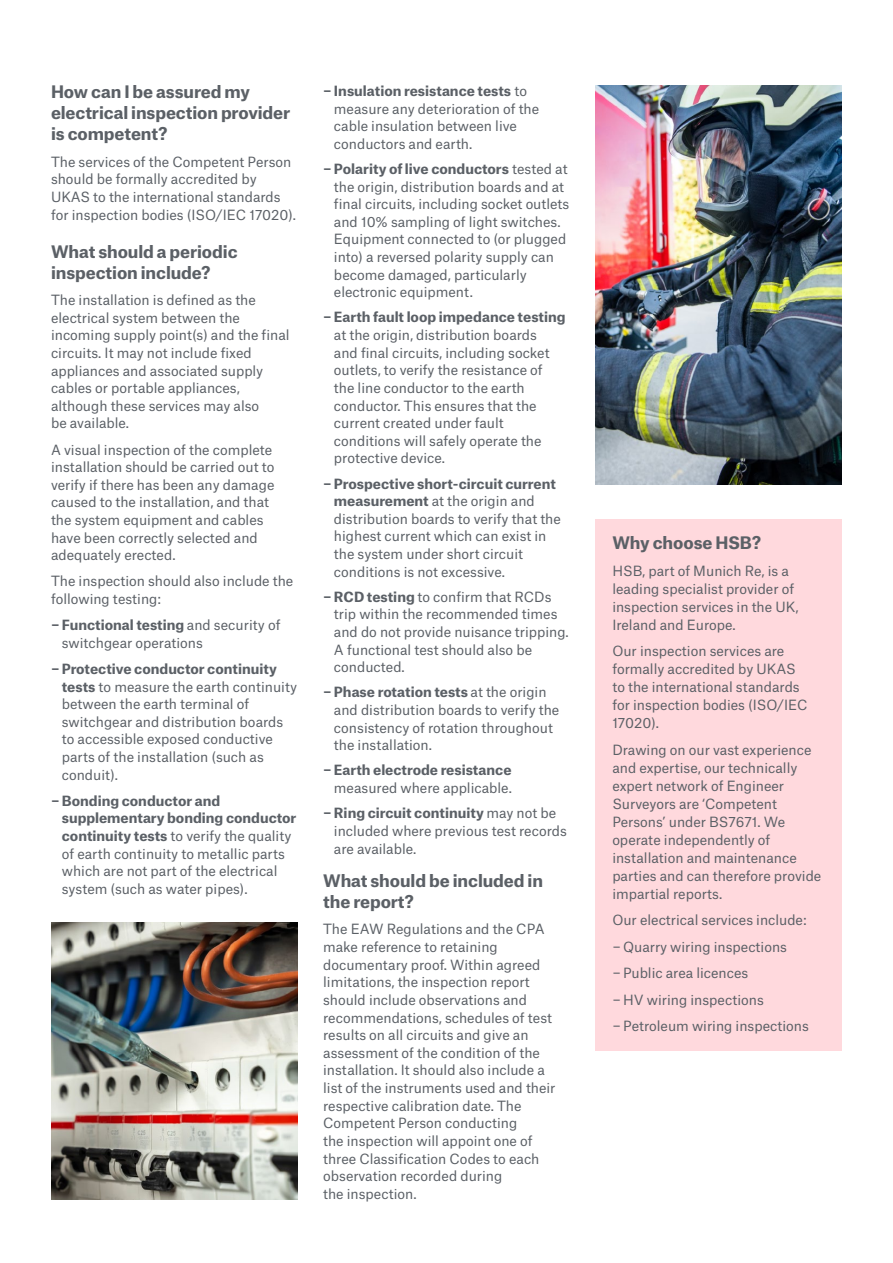
<style>
.page{position:relative;width:893px;height:1263px;background:#fff}
.page>*{position:absolute;margin:0;border:0;box-sizing:border-box;transform-origin:0 0}
.HSB_11pt_Bold{font:700 16.5px/21px "Munich Re";letter-spacing:-.005em;color:#5b6066}
.HSB_9pt_Regular{font:13.5px/17.7px "Munich Re";color:#5b6066}
.t1{font:700 13.5px/17.7px "Munich Re";color:#5b6066;text-align:right}
.s1{font-weight:700}
.s2{font-weight:400}
</style>
<div class="page">
<div style="left:595px;top:519px;width:247px;height:531px;background:#ffd9dd"></div>
<img style="left:595px;top:85px;width:247px;height:400px">
<img style="left:51px;top:923px;width:247px;height:276px">
<p class="HSB_11pt_Bold" style="left:51px;top:80px;width:241px">How can I be assured my electrical inspection provider is competent?</p>
<p class="HSB_9pt_Regular" style="left:51px;top:151px;width:247px">The services of the Competent Person should be formally accredited by UKAS to the international standards for inspection bodies (ISO/IEC 17020).</p>
<p class="HSB_11pt_Bold" style="left:51px;top:239px;width:188px">What should a periodic inspection include?</p>
<p class="HSB_9pt_Regular" style="left:51px;top:290px;width:240px">The installation is defined as the electrical system between the incoming supply point(s) and the final circuits. It may not include fixed appliances and associated supply cables or portable appliances, although these services may also<br>be available.</p>
<p class="HSB_9pt_Regular" style="left:51px;top:439px;width:225px">A visual inspection of the complete installation should be carried out to verify if there has been any damage caused to the installation, and that the system equipment and cables have been correctly selected and adequately erected.</p>
<p class="HSB_9pt_Regular" style="left:51px;top:571px;width:244px">The inspection should also include the following testing:</p>
<p class="HSB_9pt_Regular" style="left:62px;top:615px;width:220px;text-indent:-11px"><span class="s1">− Functional testing</span> and security of switchgear operations</p>
<p class="HSB_9pt_Regular" style="left:62px;top:658px;width:237px;text-indent:-11px"><span class="s1">− Protective conductor continuity tests</span> to measure the earth continuity between the earth terminal of switchgear and distribution boards to accessible exposed conductive parts of the installation (such as conduit).</p>
<p class="HSB_9pt_Regular" style="left:62px;top:790px;width:236px;text-indent:-11px"><span class="s1">− Bonding conductor and supplementary bonding conductor continuity tests</span> to verify the quality of earth continuity to metallic parts which are not part of the electrical system (such as water pipes).</p>
<p class="HSB_9pt_Regular" style="left:334px;top:81px;width:207px;text-indent:-11px"><span class="s1">− Insulation resistance tests</span> to measure any deterioration of the cable insulation between live conductors and earth.</p>
<p class="HSB_9pt_Regular" style="left:334px;top:159px;width:237px;text-indent:-11px"><span class="s1">− Polarity of live conductors</span> tested at the origin, distribution boards and at final circuits, including socket outlets and 10% sampling of light switches.<br>Equipment connected to (or plugged into) a reversed polarity supply can become damaged, particularly electronic equipment.</p>
<p class="HSB_9pt_Regular" style="left:334px;top:307px;width:233px;text-indent:-11px"><span class="s1">− Earth fault loop impedance testing </span>at the origin, distribution boards<br>and final circuits, including socket outlets, to verify the resistance of the line conductor to the earth conductor. This ensures that the current created under fault conditions will safely operate the protective device.</p>
<p class="HSB_9pt_Regular" style="left:334px;top:473px;width:228px;text-indent:-11px"><span class="s1">− Prospective short-circuit current measurement</span> at the origin and distribution boards to verify that the highest current which can exist in the system under short circuit conditions is not excessive.</p>
<p class="HSB_9pt_Regular" style="left:334px;top:586px;width:236px;text-indent:-11px"><span class="s1">− RCD testing</span> to confirm that RCDs trip within the recommended times and do not provide nuisance tripping.<br>A functional test should also be conducted.</p>
<p class="HSB_9pt_Regular" style="left:334px;top:682px;width:227px;text-indent:-11px"><span class="s1">− Phase rotation tests</span> at the origin and distribution boards to verify the consistency of rotation throughout the installation.</p>
<p class="t1" style="left:323px;top:760px;width:190px">− Earth electrode resistance <span class="s2">measured where applicable.</span></p>
<p class="HSB_9pt_Regular" style="left:334px;top:802px;width:234px;text-indent:-11px"><span class="s1">− Ring circuit continuity</span> may not be included where previous test records are available.</p>
<p class="HSB_11pt_Bold" style="left:323px;top:869px;width:221px">What should be included in the report?</p>
<p class="HSB_9pt_Regular" style="left:323px;top:919px;width:234px">The EAW Regulations and the CPA make reference to retaining documentary proof. Within agreed limitations, the inspection report should include observations and recommendations, schedules of test results on all circuits and give an assessment of the condition of the installation. It should also include a list of the instruments used and their respective calibration date. The<br>Competent Person conducting<br>the inspection will appoint one of three Classification Codes to each observation recorded during<br>the inspection.</p>
<p class="HSB_11pt_Bold" style="left:612px;top:531px;width:150px">Why choose HSB?</p>
<p class="HSB_9pt_Regular" style="left:612px;top:560px;width:188px">HSB, part of Munich Re, is a leading specialist provider of inspection services in the UK,<br>Ireland and Europe.</p>
<p class="HSB_9pt_Regular" style="left:612px;top:641px;width:197px">Our inspection services are formally accredited by UKAS to the international standards for inspection bodies (ISO/IEC<br>17020).</p>
<p class="HSB_9pt_Regular" style="left:612px;top:739px;width:210px">Drawing on our vast experience and expertise, our technically expert network of Engineer<br>Surveyors are ‘Competent<br>Persons’ under BS7671. We operate independently of installation and maintenance parties and can therefore provide impartial reports.</p>
<p class="HSB_9pt_Regular" style="left:612px;top:910px;width:196px">Our electrical services include:</p>
<p class="HSB_9pt_Regular" style="left:612px;top:936px;width:176px">− Quarry wiring inspections</p>
<p class="HSB_9pt_Regular" style="left:612px;top:963px;width:137px">− Public area licences</p>
<p class="HSB_9pt_Regular" style="left:612px;top:989px;width:153px">− HV wiring inspections</p>
<p class="HSB_9pt_Regular" style="left:612px;top:1016px;width:198px">− Petroleum wiring inspections</p>
</div>
